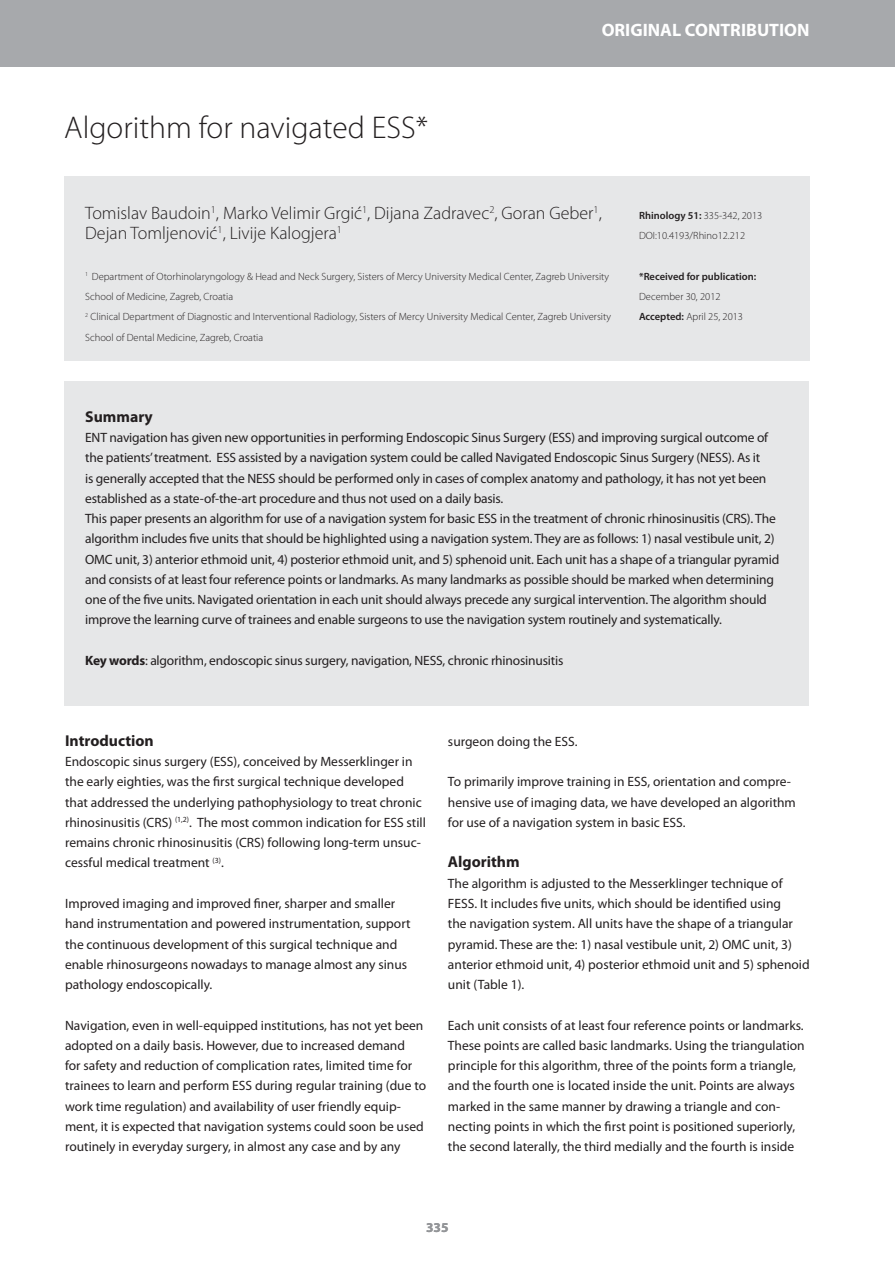
<style>
.page{position:relative;width:896px;height:1266px;background:#fff}
.page>*{position:absolute;margin:0;border:0;box-sizing:border-box;transform-origin:0 0}
.t1{font:300 31.5px "Myriad Pro";color:#231f20}
.t2{font:300 18px/20.2px "Myriad Pro";color:#231f20}
.t3{font:700 18px "Myriad Pro";color:#fff}
.t4{font:700 15.75px "Myriad Pro";color:#231f20}
.t5{font:13.5px/20.2px "Myriad Pro";color:#231f20}
.t6{font:700 13.5px "Myriad Pro";color:#939598}
.t7{font:300 10.5px/20.2px "Myriad Pro";color:#231f20}
.t8{font:600 10.5px "Myriad Pro";color:#231f20}
.s1{font-weight:600}
.s2{font-weight:700}
</style>
<div class="page">
<div style="left:0;top:0;width:894px;height:66px;background:#a7a9ac"></div>
<div style="left:64px;top:381px;width:744px;height:324px;background:#e6e7e8"></div>
<div style="left:64px;top:177px;width:745px;height:184px;background:#e6e7e8"></div>
<h1 class="t1" style="left:64px;top:116px;width:365px">Algorithm for navigated ESS*</h1>
<h2 class="t3" style="left:601px;top:23px;width:209px">ORIGINAL CONTRIBUTION</h2>
<h2 class="t2" style="left:85px;top:205px;width:518px">Tomislav Baudoin<sup>1</sup>, Marko Velimir Grgić<sup>1</sup>, Dijana Zadravec<sup>2</sup>, Goran Geber<sup>1</sup>,<br>Dejan Tomljenović<sup>1</sup>, Livije Kalogjera<sup>1</sup></h2>
<p class="t7" style="left:85px;top:267px;width:527px"><sup>1</sup> Department of Otorhinolaryngology &amp; Head and Neck Surgery, Sisters of Mercy University Medical Center, Zagreb University School of Medicine, Zagreb, Croatia<br><sup>2</sup> Clinical Department of Diagnostic and Interventional Radiology, Sisters of Mercy University Medical Center, Zagreb University School of Dental Medicine, Zagreb, Croatia</p>
<p class="t7" style="left:639px;top:206px;width:125px"><span class="s1">Rhinology 51:</span> 335-342, 2013<br>DOI:10.4193/Rhino12.212</p>
<p class="t8" style="left:639px;top:272px;width:119px">*Received for publication:</p>
<p class="t7" style="left:639px;top:287px;width:105px">December 30, 2012<br><span class="s1">Accepted:</span> April 25, 2013</p>
<p class="t4" style="left:85px;top:410px;width:69px">Summary</p>
<p class="t5" style="left:85px;top:428px;width:695px">ENT navigation has given new opportunities in performing Endoscopic Sinus Surgery (ESS) and improving surgical outcome of the patients’ treatment. ESS assisted by a navigation system could be called Navigated Endoscopic Sinus Surgery (NESS). As it<br>is generally accepted that the NESS should be performed only in cases of complex anatomy and pathology, it has not yet been established as a state-of-the-art procedure and thus not used on a daily basis.<br>This paper presents an algorithm for use of a navigation system for basic ESS in the treatment of chronic rhinosinusitis (CRS). The algorithm includes five units that should be highlighted using a navigation system. They are as follows: 1) nasal vestibule unit, 2)<br>OMC unit, 3) anterior ethmoid unit, 4) posterior ethmoid unit, and 5) sphenoid unit. Each unit has a shape of a triangular pyramid and consists of at least four reference points or landmarks. As many landmarks as possible should be marked when determining one of the five units. Navigated orientation in each unit should always precede any surgical intervention. The algorithm should improve the learning curve of trainees and enable surgeons to use the navigation system routinely and systematically.</p>
<p class="t5" style="left:85px;top:651px;width:479px"><span class="s2">Key words</span>: algorithm, endoscopic sinus surgery, navigation, NESS, chronic rhinosinusitis</p>
<p class="t4" style="left:65px;top:734px;width:90px">Introduction</p>
<p class="t5" style="left:65px;top:752px;width:362px">Endoscopic sinus surgery (ESS), conceived by Messerklinger in the early eighties, was the first surgical technique developed that addressed the underlying pathophysiology to treat chronic rhinosinusitis (CRS) <sup>(1,2)</sup>. The most common indication for ESS still remains chronic rhinosinusitis (CRS) following long-term unsuc&shy;cessful medical treatment <sup>(3)</sup>.</p>
<p class="t5" style="left:65px;top:894px;width:347px">Improved imaging and improved finer, sharper and smaller hand instrumentation and powered instrumentation, support the continuous development of this surgical technique and enable rhinosurgeons nowadays to manage almost any sinus pathology endoscopically.</p>
<p class="t5" style="left:65px;top:1016px;width:362px">Navigation, even in well-equipped institutions, has not yet been adopted on a daily basis. However, due to increased demand<br>for safety and reduction of complication rates, limited time for trainees to learn and perform ESS during regular training (due to work time regulation) and availability of user friendly equip&shy;ment, it is expected that navigation systems could soon be used routinely in everyday surgery, in almost any case and by any</p>
<p class="t5" style="left:448px;top:732px;width:131px">surgeon doing the ESS.</p>
<p class="t5" style="left:448px;top:773px;width:349px">To primarily improve training in ESS, orientation and compre&shy;hensive use of imaging data, we have developed an algorithm for use of a navigation system in basic ESS.</p>
<p class="t4" style="left:448px;top:856px;width:73px">Algorithm</p>
<p class="t5" style="left:448px;top:874px;width:363px">The algorithm is adjusted to the Messerklinger technique of FESS. It includes five units, which should be identified using<br>the navigation system. All units have the shape of a triangular pyramid. These are the: 1) nasal vestibule unit, 2) OMC unit, 3) anterior ethmoid unit, 4) posterior ethmoid unit and 5) sphenoid unit (Table 1).</p>
<p class="t5" style="left:448px;top:1016px;width:358px">Each unit consists of at least four reference points or landmarks.<br>These points are called basic landmarks. Using the triangulation principle for this algorithm, three of the points form a triangle, and the fourth one is located inside the unit. Points are always marked in the same manner by drawing a triangle and con&shy;necting points in which the first point is positioned superiorly, the second laterally, the third medially and the fourth is inside</p>
<p class="t6" style="left:426px;top:1222px;width:24px">335</p>
</div>
